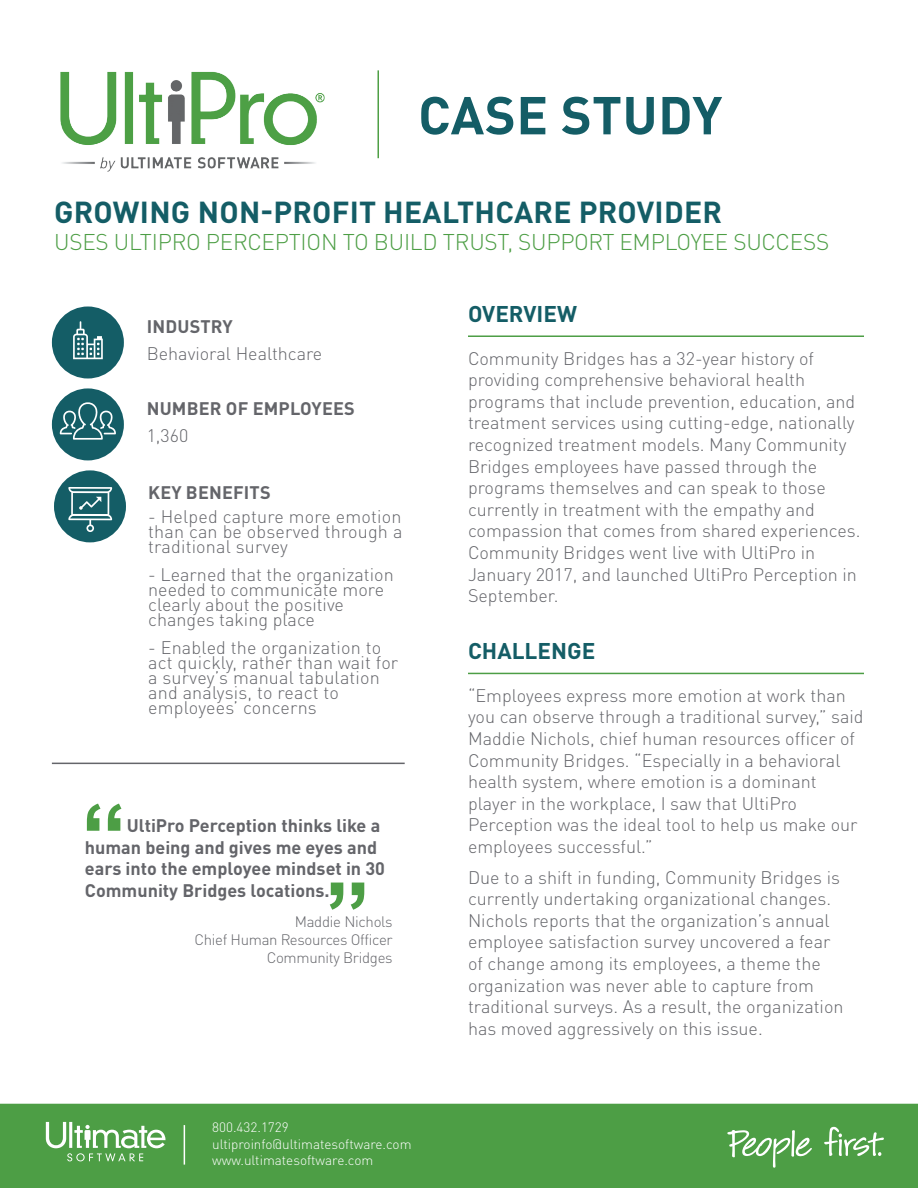
<style>
.page{position:relative;width:918px;height:1188px;background:#fff}
.page>*{position:absolute;margin:0;border:0;box-sizing:border-box;transform-origin:0 0}
.t1{font:700 91.5px "Arial";color:#4d9e45}
.t2{font:700 52.5px "DINOT";letter-spacing:.01em;color:#145d66}
.t3{font:700 30px "DINOT";letter-spacing:.01em;color:#145d66}
.t4{font:300 22.5px "DINOT";letter-spacing:-.01em;color:#4d9e45}
.t5{font:700 22.5px "DINOT";color:#145d66}
.t6{font:300 18px/21.6px "DINOT";color:#64656a}
.t7{font:700 18px/21.6px "DINOT";color:#64656a}
.t8{font:300 15px/18px "DINOT";letter-spacing:-.02em;color:#64656a;text-align:right}
.t9{font:300 13.5px/16.2px "DINOT";color:#fff}
</style>
<div class="page">
<div style="left:0;top:1104px;width:918px;height:84px;background:#4d9e45"></div>
<svg style="left:44px;top:1122px;width:122px;height:39px"></svg>
<svg style="left:727px;top:1130px;width:85px;height:38px;background:#73b26d"></svg>
<svg style="left:824px;top:1126px;width:60px;height:30px"></svg>
<hr style="left:184px;top:1125px;width:1px;height:40px;background:#fff">
<hr style="left:468px;top:335px;width:396px;height:2px;background:#4d9e45">
<hr style="left:468px;top:673px;width:396px;height:1px;background:#4d9e45">
<div style="left:52px;top:307px;width:72px;height:72px;background:#145d66;border-radius:50%"></div>
<svg style="left:73px;top:321px;width:30px;height:38px"></svg>
<div style="left:52px;top:388px;width:72px;height:72px;background:#145d66;border-radius:50%"></div>
<svg style="left:60px;top:402px;width:56px;height:38px"></svg>
<div style="left:54px;top:470px;width:72px;height:72px;background:#145d66;border-radius:50%"></div>
<svg style="left:68px;top:487px;width:44px;height:45px"></svg>
<img style="left:60px;top:71px;width:265px;height:101px">
<hr style="left:377px;top:70px;width:2px;height:88px;background:#4f9f45">
<hr style="left:52px;top:763px;width:353px;height:1px;background:#64656a">
<h2 class="t2" style="left:418px;top:74px;width:306px">CASE STUDY</h2>
<h3 class="t3" style="left:54px;top:189px;width:670px">GROWING NON-PROFIT HEALTHCARE PROVIDER</h3>
<p class="t4" style="left:54px;top:225px;width:777px">USES ULTIPRO PERCEPTION TO BUILD TRUST, SUPPORT EMPLOYEE SUCCESS</p>
<p class="t7" style="left:147px;top:314px;width:88px">INDUSTRY</p>
<p class="t6" style="left:147px;top:341px;width:177px">Behavioral Healthcare</p>
<p class="t7" style="left:147px;top:396px;width:209px">NUMBER OF EMPLOYEES</p>
<p class="t6" style="left:147px;top:423px;width:43px">1,360</p>
<p class="t7" style="left:148px;top:480px;width:124px">KEY BENEFITS</p>
<p class="t6" style="left:148px;top:507px;width:256px;line-height:15px;text-align:justify">- Helped capture more emotion than can be observed through a traditional survey</p>
<p class="t6" style="left:148px;top:566px;width:247px;line-height:15px">- Learned that the organization needed to communicate more clearly about the positive changes taking place</p>
<p class="t6" style="left:148px;top:639px;width:252px;line-height:15px">- Enabled the organization to act quickly, rather than wait for a survey’s manual tabulation and analysis, to react to employees’ concerns</p>
<h1 class="t1" style="left:81px;top:773px;width:47px">“</h1>
<p class="t7" style="left:85px;top:814px;width:302px;text-indent:42px">UltiPro Perception thinks like a human being and gives me eyes and ears into the employee mindset in 30<br>Community Bridges locations.</p>
<p class="t8" style="left:194px;top:912px;width:200px">Maddie Nichols<br>Chief Human Resources Officer<br>Community Bridges</p>
<h1 class="t1" style="left:370px;top:940px;width:47px;rotate:-180deg">“</h1>
<p class="t9" style="left:212px;top:1119px;width:201px">800.432.1729 ultiproinfo@ultimatesoftware.com www.ultimatesoftware.com</p>
<p class="t5" style="left:468px;top:296px;width:111px">OVERVIEW</p>
<p class="t6" style="left:468px;top:346px;width:394px">Community Bridges has a 32-year history of providing comprehensive behavioral health programs that include prevention, education, and treatment services using cutting-edge, nationally recognized treatment models. Many Community Bridges employees have passed through the programs themselves and can speak to those currently in treatment with the empathy and compassion that comes from shared experiences.<br>Community Bridges went live with UltiPro in January 2017, and launched UltiPro Perception in September.</p>
<p class="t5" style="left:468px;top:633px;width:129px">CHALLENGE</p>
<p class="t6" style="left:468px;top:683px;width:397px">“Employees express more emotion at work than you can observe through a traditional survey,” said Maddie Nichols, chief human resources officer of Community Bridges. “Especially in a behavioral health system, where emotion is a dominant player in the workplace, I saw that UltiPro Perception was the ideal tool to help us make our employees successful.”</p>
<p class="t6" style="left:468px;top:865px;width:377px">Due to a shift in funding, Community Bridges is currently undertaking organizational changes.<br>Nichols reports that the organization’s annual employee satisfaction survey uncovered a fear of change among its employees, a theme the organization was never able to capture from traditional surveys. As a result, the organization has moved aggressively on this issue.</p>
</div>
